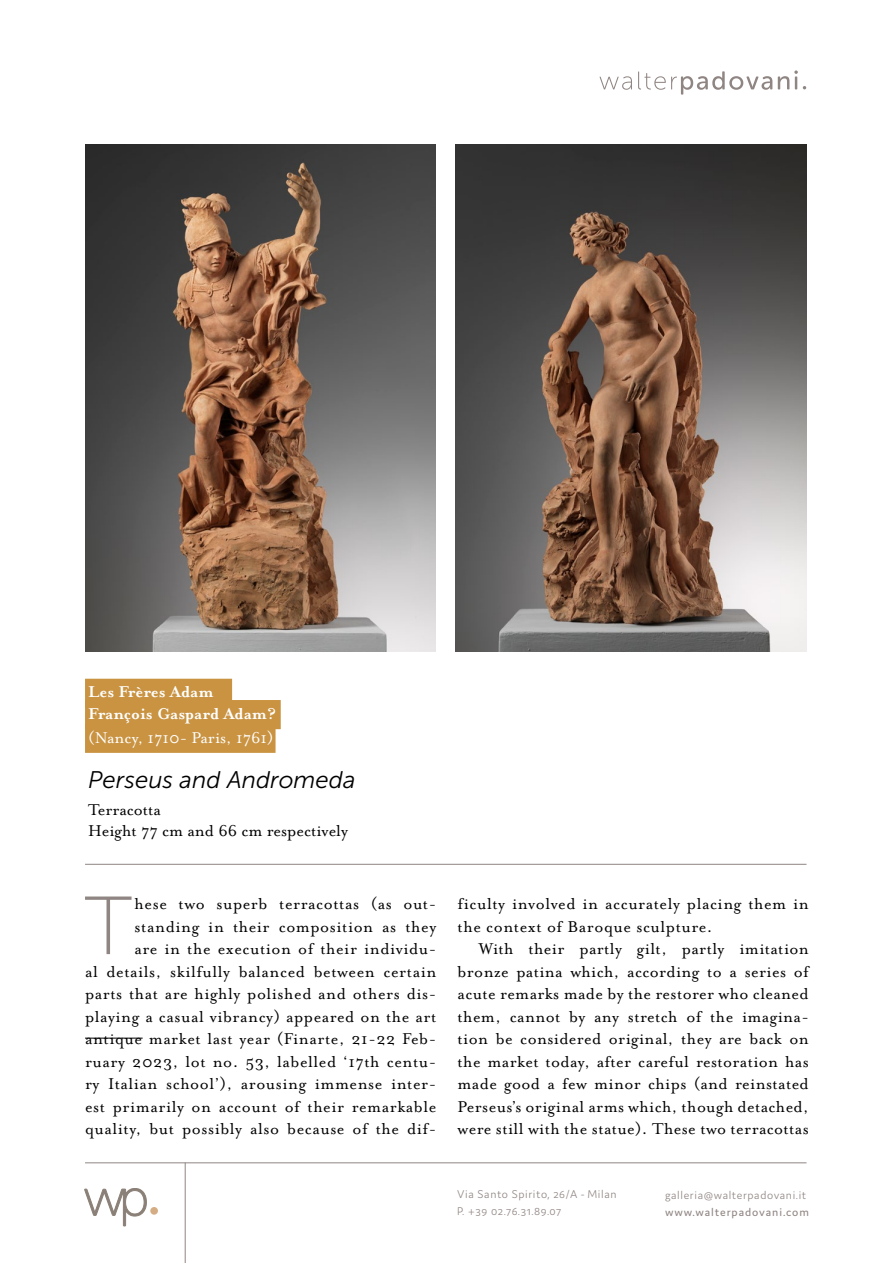
<style>
.page{position:relative;width:893px;height:1263px;background:#fff}
.page>*{position:absolute;margin:0;border:0;box-sizing:border-box;transform-origin:0 0}
.t1{font:82.35px "Museo Sans 100";color:#8f8582}
.t2{font:italic 24px "Museo Sans 300";color:#000}
.t3{font:18px/22.5px "Mrs Eaves OT";letter-spacing:.03em;color:#000;text-align:right}
.t4{font:18px "Mrs Eaves OT";color:#000}
.t5{font:700 18px "Mrs Eaves OT";color:#fff}
.t6{font:18px "Mrs Eaves OT";color:#fff}
.t7{font:300 12px/16.5px "Domus";letter-spacing:.05em;color:#8f8582}
.t8{font:12px "Domus";letter-spacing:.075em;color:#8f8582}
</style>
<div class="page">
<svg style="left:599px;top:70px;width:207px;height:25px"></svg>
<hr style="left:85px;top:1162px;width:721px;height:1px;background:#8f8582">
<svg style="left:84px;top:1188px;width:63px;height:38px"></svg>
<div style="left:150px;top:1207px;width:8px;height:8px;background:#d5ad84;border-radius:50%"></div>
<hr style="left:185px;top:1163px;width:1px;height:100px;background:#8f8582">
<div style="left:85px;top:700px;width:196px;height:29px;background:#c99341"></div>
<div style="left:85px;top:679px;width:147px;height:29px;background:#c99341"></div>
<div style="left:85px;top:724px;width:191px;height:29px;background:#c99341"></div>
<hr style="left:85px;top:864px;width:721px;height:1px;background:#8f8582">
<img style="left:85px;top:145px;width:351px;height:507px">
<hr style="left:85px;top:1038px;width:58px;height:1px;background:#000">
<img style="left:456px;top:144px;width:350px;height:508px">
<p class="t5" style="left:88px;top:682px;width:127px">Les Frères Adam</p>
<p class="t5" style="left:88px;top:704px;width:189px">François Gaspard Adam?</p>
<p class="t6" style="left:88px;top:728px;width:187px">(Nancy, 1710- Paris, 1761)</p>
<p class="t2" style="left:88px;top:767px;width:269px">Perseus and Andromeda</p>
<p class="t4" style="left:88px;top:800px;width:74px">Terracotta</p>
<p class="t4" style="left:88px;top:821px;width:261px">Height 77 cm and 66 cm respectively</p>
<p class="t3" style="left:85px;top:893px;width:353px">hese two superb terracottas (as out&shy;standing in their composition as they<br>are in the execution of their individu-<br>al details, skilfully balanced between certain parts that are highly polished and others dis&shy;playing a casual vibrancy) appeared on the art antique market last year (Finarte, 21-22 Feb&shy;ruary 2023, lot no. 53, labelled ‘17th centu&shy;ry Italian school’), arousing immense inter&shy;est primarily on account of their remarkable quality, but possibly also because of the dif-</p>
<p class="t3" style="left:458px;top:893px;width:353px;text-align:left">ficulty involved in accurately placing them in the context of Baroque sculpture.</p>
<p class="t1" style="left:84px;top:882px;width:49px">T</p>
<p class="t3" style="left:458px;top:938px;width:353px;text-align:justify;text-indent:21px">With their partly gilt, partly imitation bronze patina which, according to a series of acute remarks made by the restorer who cleaned them, cannot by any stretch of the imagina&shy;tion be considered original, they are back on the market today, after careful restoration has made good a few minor chips (and reinstated Perseus’s original arms which, though detached, were still with the statue). These two terracottas</p>
<p class="t7" style="left:457px;top:1186px;width:161px">Via Santo Spirito, 26/A - Milan<br>P. +39 02.76.31.89.07</p>
<p class="t7" style="left:665px;top:1187px;width:143px">galleria@walterpadovani.it</p>
<p class="t8" style="left:665px;top:1205px;width:145px">www.walterpadovani.com</p>
</div>
